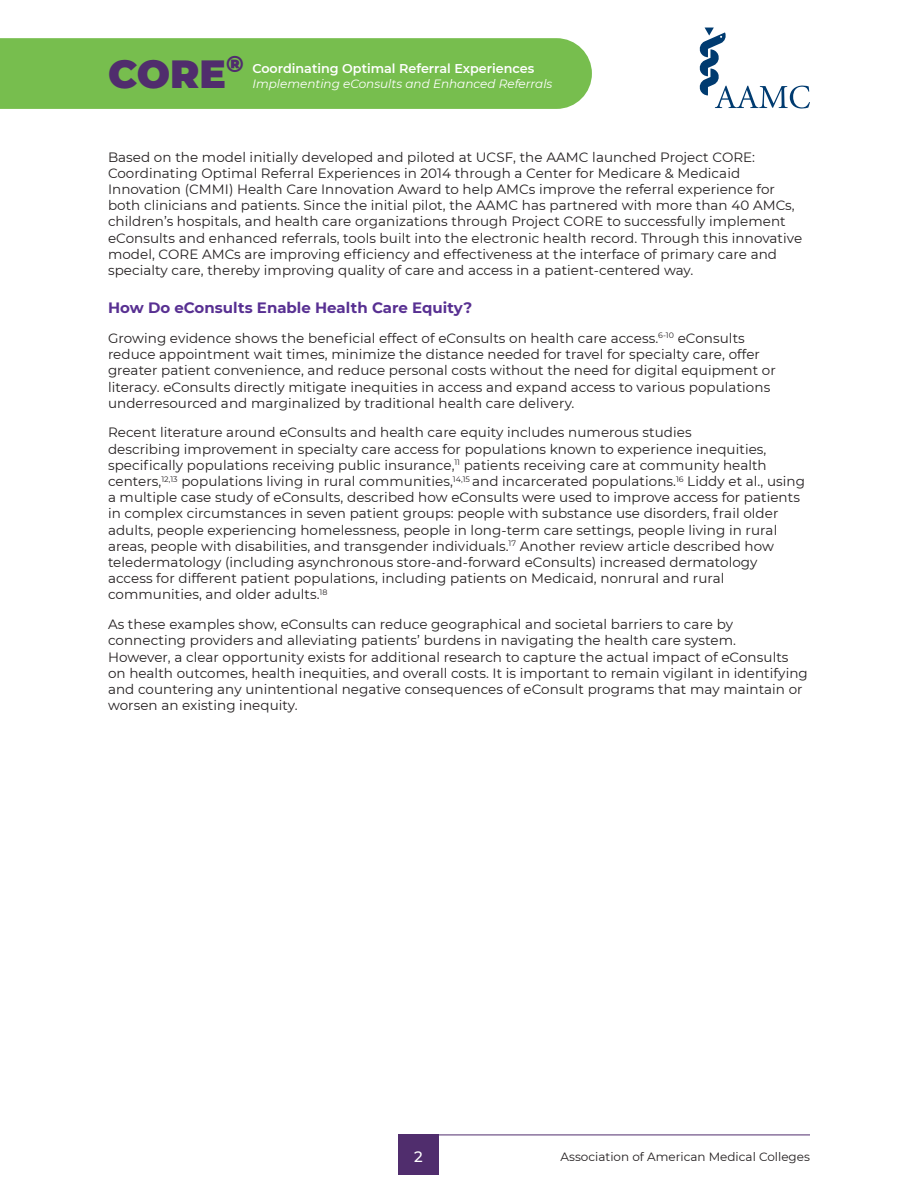
<style>
.page{position:relative;width:918px;height:1188px;background:#fff}
.page>*{position:absolute;margin:0;border:0;box-sizing:border-box;transform-origin:0 0}
.t1{font:900 39.45px "Montserrat";color:#502d6d}
.t2{font:900 22.95px "Montserrat";color:#502d6d}
.t3{font:700 15px "Montserrat";color:#583092}
.t4{font:500 15px "Montserrat";color:#fff}
.Body_Copy{font:13.5px/16.2px "Montserrat";letter-spacing:.005em;color:#231f20}
.t5{font:600 12.75px "Montserrat";color:#fff}
.t6{font:italic 12px "Montserrat";color:#fff}
.t7{font:12px "Montserrat";color:#231f20}
</style>
<div class="page">
<div style="left:0;top:38px;width:592px;height:71px;background:#77be4e"></div>
<div style="left:398px;top:1135px;width:41px;height:40px;background:#502d6d"></div>
<hr style="left:398px;top:1135px;width:412px;height:1px;background:#502d6d">
<svg style="left:700px;top:28px;width:110px;height:81px"></svg>
<h2 class="t2" style="left:226px;top:47px;width:19px">®</h2>
<h1 class="t1" style="left:108px;top:44px;width:120px">CORE</h1>
<p class="t5" style="left:252px;top:59px;width:283px">Coordinating Optimal Referral Experiences</p>
<p class="t6" style="left:252px;top:75px;width:302px">Implementing eConsults and Enhanced Referrals</p>
<p class="Body_Copy" style="left:108px;top:148px;width:696px">Based on the model initially developed and piloted at UCSF, the AAMC launched Project CORE:<br>Coordinating Optimal Referral Experiences in 2014 through a Center for Medicare &amp; Medicaid Innovation (CMMI) Health Care Innovation Award to help AMCs improve the referral experience for both clinicians and patients. Since the initial pilot, the AAMC has partnered with more than 40 AMCs, children’s hospitals, and health care organizations through Project CORE to successfully implement eConsults and enhanced referrals, tools built into the electronic health record. Through this innovative model, CORE AMCs are improving efficiency and effectiveness at the interface of primary care and specialty care, thereby improving quality of care and access in a patient-centered way.</p>
<h2 class="t3" style="left:108px;top:297px;width:366px">How Do eConsults Enable Health Care Equity?</h2>
<p class="Body_Copy" style="left:108px;top:330px;width:669px">Growing evidence shows the beneficial effect of eConsults on health care access.<sup>6-10</sup> eConsults reduce appointment wait times, minimize the distance needed for travel for specialty care, offer greater patient convenience, and reduce personal costs without the need for digital equipment or literacy. eConsults directly mitigate inequities in access and expand access to various populations underresourced and marginalized by traditional health care delivery.</p>
<p class="Body_Copy" style="left:108px;top:424px;width:699px">Recent literature around eConsults and health care equity includes numerous studies<br>describing improvement in specialty care access for populations known to experience inequities, specifically populations receiving public insurance,<sup>11</sup> patients receiving care at community health centers,<sup>12,13</sup> populations living in rural communities,<sup>14,15</sup> and incarcerated populations.<sup>16</sup> Liddy et al., using a multiple case study of eConsults, described how eConsults were used to improve access for patients in complex circumstances in seven patient groups: people with substance use disorders, frail older adults, people experiencing homelessness, people in long-term care settings, people living in rural areas, people with disabilities, and transgender individuals.<sup>17</sup> Another review article described how teledermatology (including asynchronous store-and-forward eConsults) increased dermatology access for different patient populations, including patients on Medicaid, nonrural and rural communities, and older adults.<sup>18</sup></p>
<p class="Body_Copy" style="left:108px;top:616px;width:701px">As these examples show, eConsults can reduce geographical and societal barriers to care by connecting providers and alleviating patients’ burdens in navigating the health care system.<br>However, a clear opportunity exists for additional research to capture the actual impact of eConsults on health outcomes, health inequities, and overall costs. It is important to remain vigilant in identifying and countering any unintentional negative consequences of eConsult programs that may maintain or worsen an existing inequity.</p>
<p class="t4" style="left:414px;top:1146px;width:10px">2</p>
<p class="t7" style="left:561px;top:1148px;width:251px">Association of American Medical Colleges</p>
</div>
